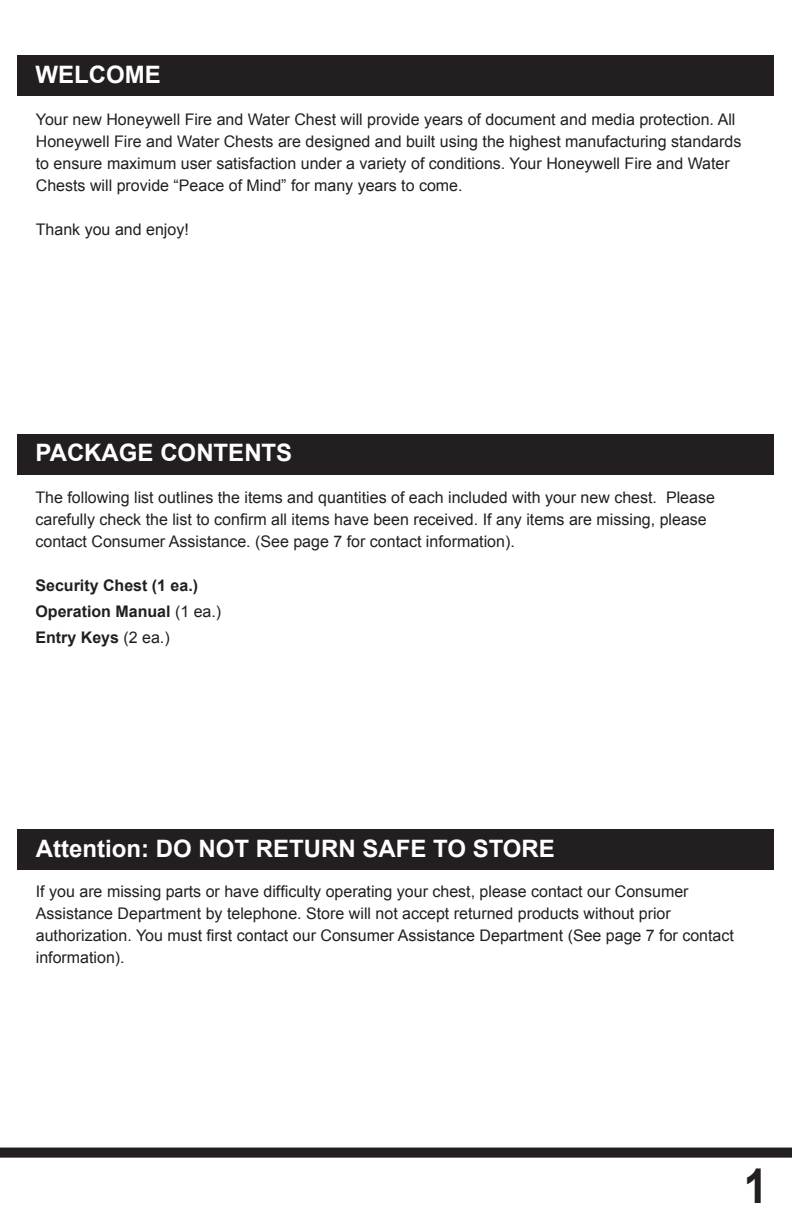
<style>
.page{position:relative;width:792px;height:1224px;background:#fff}
.page>*{position:absolute;margin:0;border:0;box-sizing:border-box;transform-origin:0 0}
.t1{font:700 48px "Arial";color:#231f20;scale:.9 1}
.t2{font:700 24px "Arial";color:#fff}
.t3{font:16px/22px "Arial";color:#231f20}
.t4{font:700 16px "Arial";color:#231f20}
.s1{font-weight:400}
</style>
<div class="page">
<svg style="left:0;top:1148px;width:792px;height:10px;background:#2a2627"></svg>
<div style="left:18px;top:829px;width:756px;height:41px;background:#231f20"></div>
<div style="left:18px;top:434px;width:756px;height:41px;background:#231f20"></div>
<div style="left:18px;top:55px;width:756px;height:41px;background:#231f20"></div>
<p class="t2" style="left:35px;top:58px;width:127px">WELCOME</p>
<p class="t3" style="left:36px;top:108px;width:707px">Your new Honeywell Fire and Water Chest will provide years of document and media protection. All Honeywell Fire and Water Chests are designed and built using the highest manufacturing standards to ensure maximum user satisfaction under a variety of conditions. Your Honeywell Fire and Water Chests will provide “Peace of Mind” for many years to come.</p>
<p class="t3" style="left:36px;top:218px;width:154px">Thank you and enjoy!</p>
<p class="t2" style="left:35px;top:437px;width:258px">PACKAGE CONTENTS</p>
<p class="t3" style="left:35px;top:486px;width:681px">The following list outlines the items and quantities of each included with your new chest. Please carefully check the list to confirm all items have been received. If any items are missing, please contact Consumer Assistance. (See page 7 for contact information).</p>
<p class="t4" style="left:35px;top:575px;width:164px">Security Chest (1 ea.)</p>
<p class="t4" style="left:35px;top:601px;width:187px">Operation Manual <span class="s1">(1 ea.)</span></p>
<p class="t4" style="left:35px;top:627px;width:136px">Entry Keys <span class="s1">(2 ea.)</span></p>
<p class="t2" style="left:36px;top:833px;width:521px">Attention: DO NOT RETURN SAFE TO STORE</p>
<p class="t3" style="left:36px;top:881px;width:700px">If you are missing parts or have difficulty operating your chest, please contact our Consumer Assistance Department by telephone. Store will not accept returned products without prior authorization. You must first contact our Consumer Assistance Department (See page 7 for contact information).</p>
<p class="t1" style="left:744px;top:1154px;width:28px">1</p>
</div>
